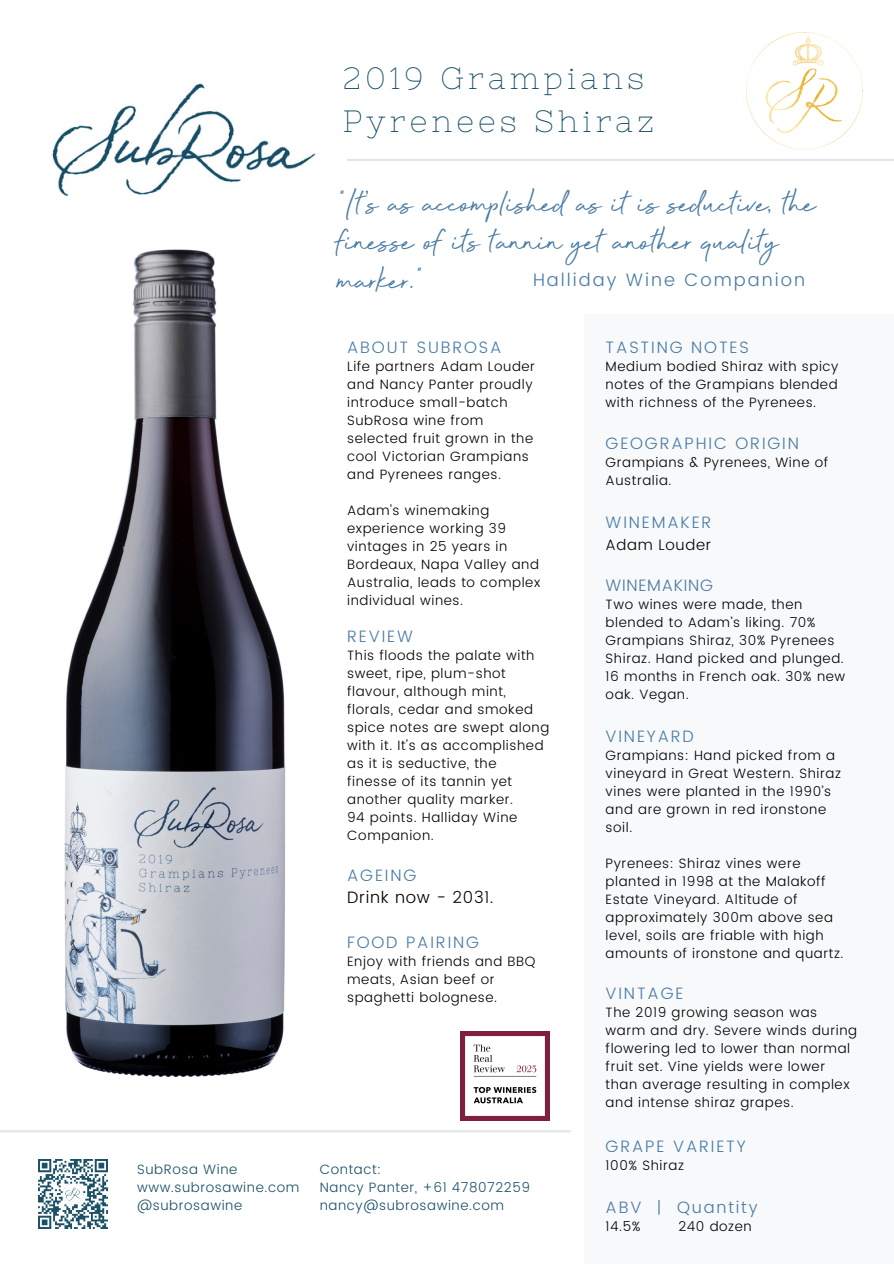
<style>
.page{position:relative;width:894px;height:1264px;background:#fff}
.page>*{position:absolute;margin:0;border:0;box-sizing:border-box;transform-origin:0 0}
.t1{font:40.5px/38.2px "Beyond Infinity";color:#497ba3}
.t2{font:30.75px/42.8px "Nixie One";letter-spacing:.14em;color:#184f66}
.t3{font:300 18px "Poppins";letter-spacing:.11em;color:#497ba3}
.t4{font:300 16.5px "Poppins";letter-spacing:.11em;color:#497ba3}
.t5{font:300 16.5px "Poppins";letter-spacing:.045em;color:#000}
.t6{font:300 16.5px "Poppins";letter-spacing:.045em;color:#497ba3}
.t7{font:300 15px "Poppins";letter-spacing:.045em;color:#000}
.t8{font:300 13.5px/18px "Poppins";letter-spacing:.045em;color:#000}
.t9{font:300 13.5px/18px "Poppins";letter-spacing:.045em;color:#184f66}
</style>
<div class="page">
<img style="left:52px;top:83px;width:264px;height:114px">
<img style="left:39px;top:1159px;width:69px;height:69px">
<img style="left:64px;top:249px;width:222px;height:829px">
<img style="left:746px;top:32px;width:117px;height:118px">
<div style="left:584px;top:314px;width:309px;height:949px;background:#f8f9fa"></div>
<img style="left:460px;top:1031px;width:89px;height:89px">
<hr style="left:347px;top:159px;width:546px;height:2px;background:#e2e7eb">
<hr style="left:0;top:1130px;width:570px;height:2px;background:#e2e7eb">
<p class="t9" style="left:137px;top:1160px;width:102px">SubRosa Wine</p>
<p class="t9" style="left:137px;top:1178px;width:164px">www.subrosawine.com</p>
<p class="t9" style="left:137px;top:1196px;width:107px">@subrosawine</p>
<p class="t2" style="left:342px;top:57px;width:313px">2019 Grampians<br>Pyrenees Shiraz</p>
<p class="t1" style="left:337px;top:189px;width:480px">"It's as accomplished as it is seductive, the finesse of its tannin yet another quality marker."</p>
<p class="t3" style="left:533px;top:269px;width:273px">Halliday Wine Companion</p>
<p class="t4" style="left:347px;top:337px;width:156px">ABOUT SUBROSA</p>
<p class="t8" style="left:347px;top:357px;width:189px">Life partners Adam Louder and Nancy Panter proudly introduce small-batch<br>SubRosa wine from selected fruit grown in the cool Victorian Grampians and Pyrenees ranges.</p>
<p class="t8" style="left:347px;top:501px;width:194px">Adam's winemaking experience working 39 vintages in 25 years in<br>Bordeaux, Napa Valley and<br>Australia, leads to complex individual wines.</p>
<p class="t4" style="left:347px;top:626px;width:67px">REVIEW</p>
<p class="t8" style="left:347px;top:646px;width:203px">This floods the palate with sweet, ripe, plum-shot flavour, although mint, florals, cedar and smoked spice notes are swept along with it. It's as accomplished as it is seductive, the finesse of its tannin yet another quality marker.</p>
<p class="t8" style="left:347px;top:808px;width:172px">94 points. Halliday Wine<br>Companion.</p>
<p class="t4" style="left:347px;top:865px;width:71px">AGEING</p>
<p class="t5" style="left:347px;top:887px;width:148px">Drink now - 2031.</p>
<p class="t4" style="left:347px;top:932px;width:133px">FOOD PAIRING</p>
<p class="t8" style="left:347px;top:952px;width:190px">Enjoy with friends and BBQ meats, Asian beef or spaghetti bolognese.</p>
<p class="t9" style="left:319px;top:1160px;width:63px">Contact:</p>
<p class="t9" style="left:319px;top:1178px;width:212px">Nancy Panter, +61 478072259 nancy@subrosawine.com</p>
<p class="t4" style="left:605px;top:337px;width:145px">TASTING NOTES</p>
<p class="t8" style="left:605px;top:357px;width:234px;text-align:justify">Medium bodied Shiraz with spicy notes of the Grampians blended with richness of the Pyrenees.</p>
<p class="t4" style="left:605px;top:434px;width:195px">GEOGRAPHIC ORIGIN</p>
<p class="t8" style="left:605px;top:454px;width:224px">Grampians &amp; Pyrenees, Wine of<br>Australia.</p>
<p class="t4" style="left:605px;top:513px;width:107px">WINEMAKER</p>
<p class="t7" style="left:605px;top:535px;width:107px">Adam Louder</p>
<p class="t6" style="left:605px;top:576px;width:109px">WINEMAKING</p>
<p class="t8" style="left:605px;top:595px;width:241px">Two wines were made, then blended to Adam’s liking. 70%<br>Grampians Shiraz, 30% Pyrenees<br>Shiraz. Hand picked and plunged.<br>16 months in French oak. 30% new oak. Vegan.</p>
<p class="t4" style="left:605px;top:726px;width:90px">VINEYARD</p>
<p class="t8" style="left:605px;top:746px;width:237px">Grampians: Hand picked from a vineyard in Great Western. Shiraz vines were planted in the 1990’s and are grown in red ironstone soil.</p>
<p class="t8" style="left:605px;top:854px;width:239px">Pyrenees: Shiraz vines were planted in 1998 at the Malakoff<br>Estate Vineyard. Altitude of approximately 300m above sea level, soils are friable with high amounts of ironstone and quartz.</p>
<p class="t4" style="left:605px;top:983px;width:79px">VINTAGE</p>
<p class="t8" style="left:605px;top:1003px;width:253px">The 2019 growing season was warm and dry. Severe winds during flowering led to lower than normal fruit set. Vine yields were lower than average resulting in complex and intense shiraz grapes.</p>
<p class="t4" style="left:605px;top:1136px;width:142px">GRAPE VARIETY</p>
<p class="t8" style="left:605px;top:1156px;width:80px">100% Shiraz</p>
<p class="t4" style="left:605px;top:1197px;width:153px">ABV | Quantity</p>
<p class="t8" style="left:605px;top:1216px;width:37px">14.5%</p>
<p class="t8" style="left:678px;top:1216px;width:75px">240 dozen</p>
</div>
